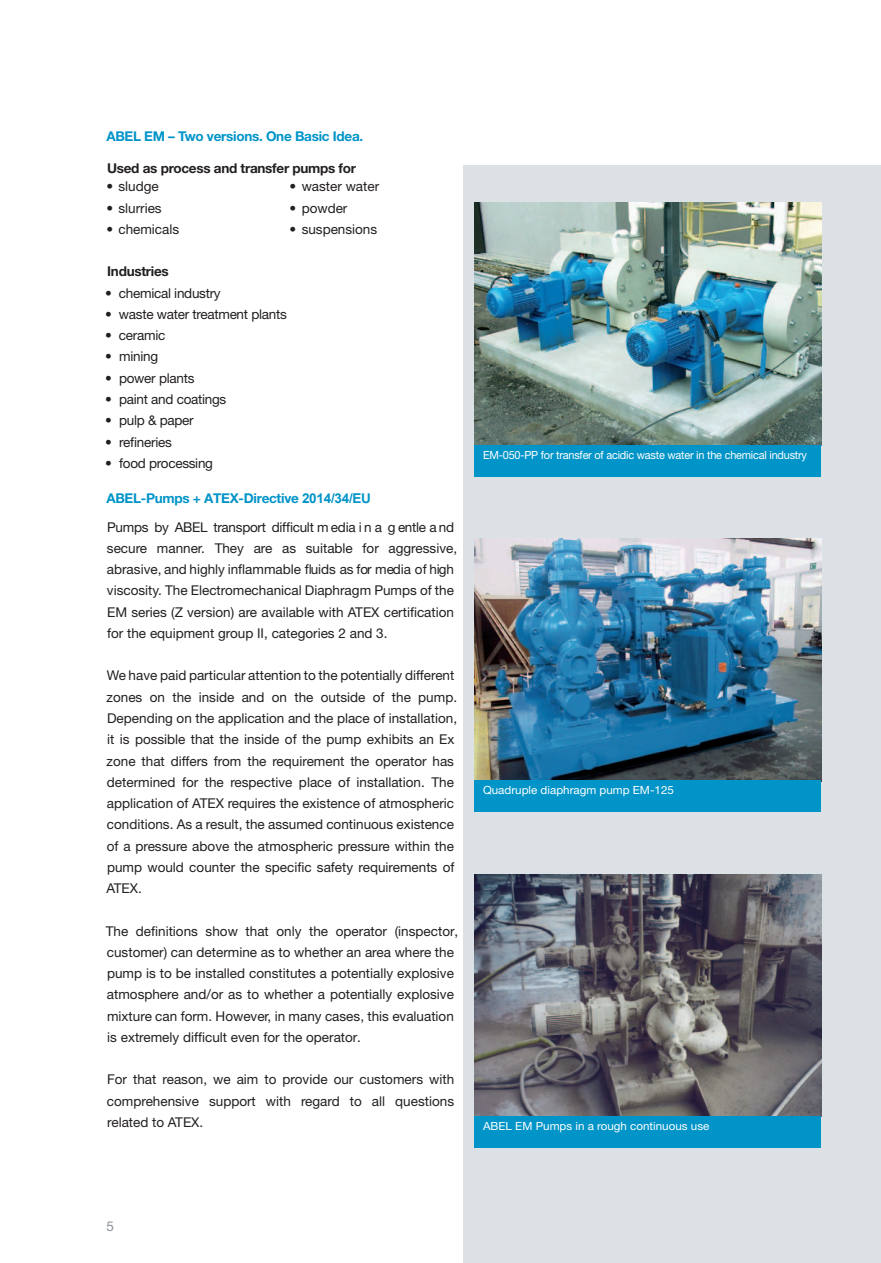
<style>
.page{position:relative;width:881px;height:1263px;background:#fff}
.page>*{position:absolute;margin:0;border:0;box-sizing:border-box;transform-origin:0 0}
.t1{font:13.5px/21.3px "Helvetica Neue";color:#231f20}
.t2{font:13.5px/28.7px "Helvetica Neue";letter-spacing:-.02em;color:#231f20}
.t3{font:700 13.5px "Helvetica Neue";letter-spacing:-.02em;color:#231f20}
.t4{font:700 13.5px "Helvetica Neue";letter-spacing:-.02em;color:#0094c8}
.t5{font:13.5px "Helvetica Neue";color:#8a8f98}
.t6{font:11.25px "Helvetica Neue";letter-spacing:-.01em;color:#fff}
.s1{font-weight:700;color:#0094c8}
.s2{font-family:"Arial";font-weight:700;color:#0094c8}
</style>
<div class="page">
<div style="left:463px;top:166px;width:417px;height:1097px;background:#dce1e6"></div>
<img style="left:474px;top:203px;width:347px;height:242px">
<div style="left:474px;top:445px;width:347px;height:32px;background:#0094c8"></div>
<img style="left:474px;top:539px;width:347px;height:242px">
<div style="left:474px;top:781px;width:347px;height:31px;background:#0094c8"></div>
<img style="left:474px;top:874px;width:347px;height:242px">
<div style="left:474px;top:1116px;width:347px;height:32px;background:#0094c8"></div>
<p class="t4" style="left:106px;top:128px;width:258px">ABEL EM – Two versions. One Basic Idea.</p>
<p class="t3" style="left:107px;top:160px;width:250px">Used as process and transfer pumps for</p>
<p class="t1" style="left:106px;top:176px;width:54px">• sludge</p>
<p class="t1" style="left:106px;top:197px;width:57px">• slurries</p>
<p class="t1" style="left:106px;top:218px;width:74px">• chemicals</p>
<p class="t1" style="left:289px;top:176px;width:91px">• waster water</p>
<p class="t1" style="left:289px;top:197px;width:59px">• powder</p>
<p class="t1" style="left:289px;top:218px;width:89px">• suspensions</p>
<p class="t3" style="left:107px;top:263px;width:63px">Industries</p>
<p class="t2" style="left:105px;top:278px;width:117px">• chemical industry</p>
<p class="t2" style="left:105px;top:300px;width:183px">• waste water treatment plants</p>
<p class="t2" style="left:105px;top:321px;width:62px">• ceramic</p>
<p class="t1" style="left:105px;top:346px;width:54px">• mining</p>
<p class="t2" style="left:105px;top:363px;width:91px">• power plants</p>
<p class="t2" style="left:105px;top:385px;width:123px">• paint and coatings</p>
<p class="t2" style="left:105px;top:406px;width:90px">• pulp &amp; paper</p>
<p class="t2" style="left:105px;top:427px;width:68px">• refineries</p>
<p class="t2" style="left:105px;top:448px;width:109px">• food processing</p>
<p class="t2" style="left:106px;top:484px;width:349px"><span class="s1">ABEL-Pumps + ATEX-Directive</span> <span class="s2">2014/34/EU<br></span>Pumps by ABEL transport difficult m edia i n a g entle a nd</p>
<p class="t1" style="left:107px;top:537px;width:351px">secure manner. They are as suitable for aggressive, abrasive, and highly inflammable fluids as for media of high viscosity. The Electromechanical Diaphragm Pumps of the EM series (Z version) are available with ATEX certification for the equipment group II, categories 2 and 3.</p>
<p class="t1" style="left:106px;top:665px;width:352px">We have paid particular attention to the potentially different zones on the inside and on the outside of the pump.<br>Depending on the application and the place of installation, it is possible that the inside of the pump exhibits an Ex zone that differs from the requirement the operator has determined for the respective place of installation. The application of ATEX requires the existence of atmospheric conditions. As a result, the assumed continuous existence of a pressure above the atmospheric pressure within the pump would counter the specific safety requirements of ATEX.</p>
<p class="t1" style="left:106px;top:920px;width:354px">The definitions show that only the operator (inspector, customer) can determine as to whether an area where the pump is to be installed constitutes a potentially explosive atmosphere and/or as to whether a potentially explosive mixture can form. However, in many cases, this evaluation is extremely difficult even for the operator.</p>
<p class="t1" style="left:107px;top:1069px;width:348px;text-align:justify">For that reason, we aim to provide our customers with comprehensive support with regard to all questions related to ATEX.</p>
<p class="t6" style="left:483px;top:448px;width:325px">EM-050-PP for transfer of acidic waste water in the chemical industry</p>
<p class="t6" style="left:483px;top:783px;width:192px">Quadruple diaphragm pump EM-125</p>
<p class="t6" style="left:483px;top:1119px;width:228px">ABEL EM Pumps in a rough continuous use</p>
<p class="t5" style="left:106px;top:1218px;width:9px">5</p>
</div>
